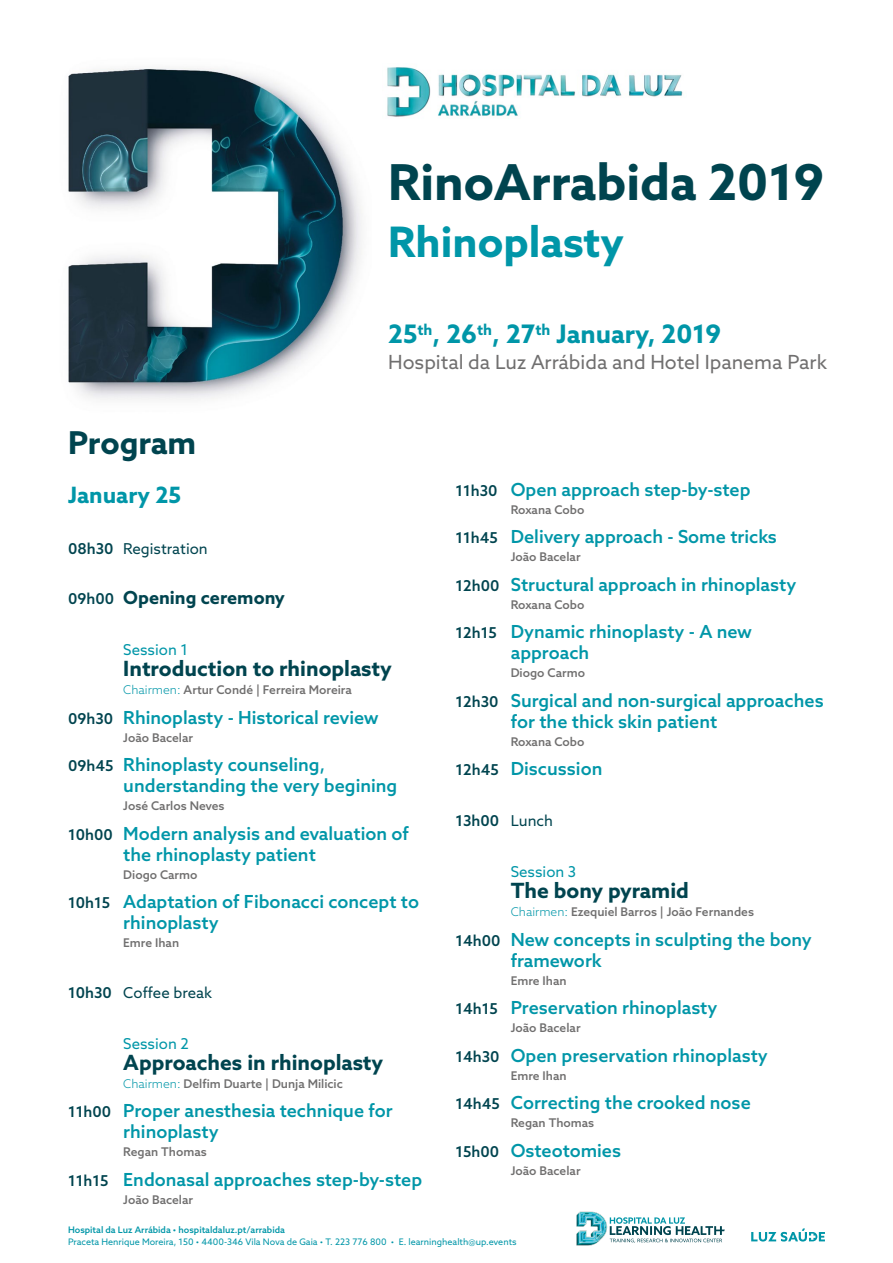
<style>
.page{position:relative;width:893px;height:1263px;background:#fff}
.page>*{position:absolute;margin:0;border:0;box-sizing:border-box;transform-origin:0 0}
.t1{font:700 49.5px "Azo Sans";color:#00444f}
.t2{font:700 42px "Azo Sans";color:#0096a8}
.t3{font:700 31.5px "Azo Sans";letter-spacing:-.005em;color:#00444f}
.t4{font:700 25.5px "Azo Sans";color:#0096a8}
.t5{font:700 22.5px "Azo Sans";color:#0096a8}
.t6{font:700 21px "Azo Sans";color:#00444f}
.t7{font:19.5px "Azo Sans";color:#706f6f}
.t8{font:500 18px/21px "Azo Sans";color:#0096a8}
.t9{font:700 18px "Azo Sans";color:#00444f}
.t10{font:15px "Azo Sans";color:#00444f}
.t11{font:15px "Azo Sans";color:#0096a8}
.t12{font:500 15px "Azo Sans";color:#00444f}
.t13{font:500 12px "Azo Sans";color:#706f6f}
.t14{font:9px "Azo Sans";color:#0096a8}
.t15{font:500 9px "Azo Sans";color:#0096a8}
.s1{font-weight:500}
.s2{font-weight:500;font-size:15px}
.s3{font-weight:300;color:#0096a8}
.s4{font-size:15px;color:#00444f}
.s5{font-weight:400}
</style>
<div class="page">
<img style="left:68px;top:68px;width:294px;height:332px">
<img style="left:387px;top:67px;width:296px;height:50px">
<svg style="left:751px;top:1228px;width:74px;height:13px"></svg>
<svg style="left:612px;top:1217px;width:113px;height:26px"></svg>
<img style="left:576px;top:1211px;width:36px;height:35px">
<h1 class="t1" style="left:388px;top:149px;width:438px">RinoArrabida 2019</h1>
<h2 class="t2" style="left:388px;top:214px;width:237px">Rhinoplasty</h2>
<h3 class="t3" style="left:68px;top:422px;width:130px">Program</h3>
<h3 class="t4" style="left:388px;top:317px;width:335px">25<sup>th</sup>, 26<sup>th</sup>, 27<sup>th</sup> January, 2019</h3>
<p class="t7" style="left:388px;top:349px;width:440px">Hospital da Luz Arrábida and Hotel Ipanema Park</p>
<p class="t5" style="left:68px;top:480px;width:115px">January 25</p>
<p class="t10" style="left:68px;top:538px;width:141px"><span class="s1">08h30</span> Registration</p>
<p class="t9" style="left:68px;top:586px;width:218px"><span class="s2">09h00</span> Opening ceremony</p>
<p class="t11" style="left:123px;top:640px;width:66px">Session 1</p>
<p class="t6" style="left:123px;top:655px;width:270px">Introduction to rhinoplasty</p>
<p class="t13" style="left:123px;top:682px;width:230px"><span class="s3">Chairmen:</span> Artur Condé | Ferreira Moreira</p>
<p class="t8" style="left:68px;top:706px;width:312px"><span class="s4">09h30</span> Rhinoplasty - Historical review</p>
<p class="t13" style="left:123px;top:729px;width:71px">João Bacelar</p>
<p class="t8" style="left:123px;top:754px;width:276px;text-indent:-55px"><span class="s4">09h45</span> Rhinoplasty counseling, understanding the very begining</p>
<p class="t13" style="left:123px;top:798px;width:103px">José Carlos Neves</p>
<p class="t8" style="left:123px;top:822px;width:287px;text-indent:-55px"><span class="s4">10h00</span> Modern analysis and evaluation of the rhinoplasty patient</p>
<p class="t13" style="left:123px;top:866px;width:76px">Diogo Carmo</p>
<p class="t8" style="left:123px;top:891px;width:297px;text-indent:-55px"><span class="s4">10h15</span> Adaptation of Fibonacci concept to rhinoplasty</p>
<p class="t13" style="left:123px;top:935px;width:57px">Emre Ihan</p>
<p class="t10" style="left:68px;top:983px;width:145px"><span class="s1">10h30</span> Coffee break</p>
<p class="t11" style="left:123px;top:1033px;width:67px">Session 2</p>
<p class="t6" style="left:123px;top:1048px;width:261px">Approaches in rhinoplasty</p>
<p class="t13" style="left:123px;top:1075px;width:221px"><span class="s3">Chairmen:</span> Delfim Duarte | Dunja Milicic</p>
<p class="t8" style="left:123px;top:1100px;width:271px;text-indent:-55px"><span class="s4">11h00</span> Proper anesthesia technique for rhinoplasty</p>
<p class="t13" style="left:123px;top:1144px;width:85px">Regan Thomas</p>
<p class="t8" style="left:68px;top:1168px;width:356px"><span class="s4">11h15</span> Endonasal approaches step-by-step</p>
<p class="t13" style="left:123px;top:1191px;width:71px">João Bacelar</p>
<p class="t8" style="left:455px;top:479px;width:297px"><span class="s4">11h30</span> Open approach step-by-step</p>
<p class="t13" style="left:511px;top:502px;width:75px">Roxana Cobo</p>
<p class="t8" style="left:455px;top:526px;width:323px"><span class="s4">11h45</span> Delivery approach - Some tricks</p>
<p class="t13" style="left:511px;top:549px;width:71px">João Bacelar</p>
<p class="t8" style="left:455px;top:574px;width:342px"><span class="s4">12h00</span> Structural approach in rhinoplasty</p>
<p class="t13" style="left:511px;top:597px;width:75px">Roxana Cobo</p>
<p class="t8" style="left:511px;top:621px;width:243px;text-indent:-55px"><span class="s4">12h15</span> Dynamic rhinoplasty - A new approach</p>
<p class="t13" style="left:511px;top:665px;width:76px">Diogo Carmo</p>
<p class="t8" style="left:511px;top:690px;width:314px;text-indent:-55px"><span class="s4">12h30</span> Surgical and non-surgical approaches for the thick skin patient</p>
<p class="t13" style="left:511px;top:734px;width:75px">Roxana Cobo</p>
<p class="t8" style="left:455px;top:758px;width:148px"><span class="s4">12h45</span> Discussion</p>
<p class="t12" style="left:455px;top:811px;width:99px">13h00 <span class="s5">Lunch</span></p>
<p class="t11" style="left:511px;top:862px;width:67px">Session 3</p>
<p class="t6" style="left:511px;top:876px;width:180px">The bony pyramid</p>
<p class="t13" style="left:511px;top:904px;width:245px"><span class="s3">Chairmen:</span> Ezequiel Barros | João Fernandes</p>
<p class="t8" style="left:511px;top:928px;width:303px;text-indent:-55px"><span class="s4">14h00</span> New concepts in sculpting the bony framework</p>
<p class="t13" style="left:511px;top:972px;width:57px">Emre Ihan</p>
<p class="t8" style="left:455px;top:997px;width:263px"><span class="s4">14h15</span> Preservation rhinoplasty</p>
<p class="t13" style="left:511px;top:1020px;width:71px">João Bacelar</p>
<p class="t8" style="left:455px;top:1044px;width:314px"><span class="s4">14h30</span> Open preservation rhinoplasty</p>
<p class="t13" style="left:511px;top:1067px;width:57px">Emre Ihan</p>
<p class="t8" style="left:455px;top:1092px;width:297px"><span class="s4">14h45</span> Correcting the crooked nose</p>
<p class="t13" style="left:511px;top:1115px;width:85px">Regan Thomas</p>
<p class="t8" style="left:455px;top:1139px;width:167px"><span class="s4">15h00</span> Osteotomies</p>
<p class="t13" style="left:511px;top:1162px;width:71px">João Bacelar</p>
<p class="t15" style="left:68px;top:1223px;width:218px">Hospital da Luz Arrábida • hospitaldaluz.pt/arrabida</p>
<p class="t14" style="left:68px;top:1235px;width:450px">Praceta Henrique Moreira, 150 • 4400-346 Vila Nova de Gaia • T. 223 776 800 • E. learninghealth@up.events</p>
</div>
